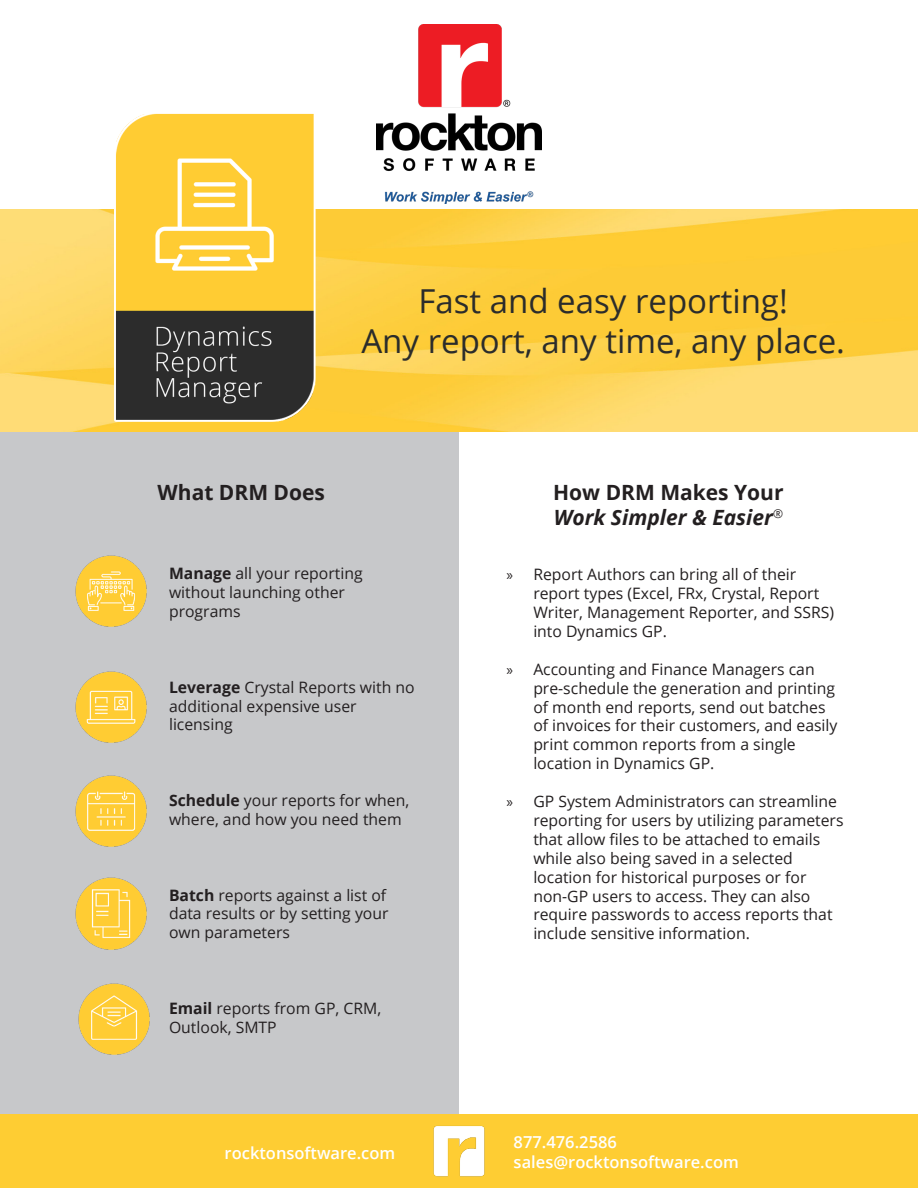
<style>
.page{position:relative;width:918px;height:1188px;background:#fff}
.page>*{position:absolute;margin:0;border:0;box-sizing:border-box;transform-origin:0 0}
.t1{font:33px "Open Sans";color:#2b2c2b}
.t2{font:700 21px "Open Sans";color:#231f20}
.t3{font:italic 700 21px "Open Sans";color:#231f20}
.t4{font:600 16.5px "Open Sans";color:#fff}
.t5{font:15.75px/18.9px "Open Sans";color:#231f20}
.s1{font-weight:700}
.s2{font-family:"Myriad Pro"}
</style>
<div class="page">
<div style="left:0;top:432px;width:459px;height:756px;background:#c7c8ca"></div>
<img style="left:0;top:209px;width:918px;height:223px">
<img style="left:114px;top:113px;width:201px;height:310px">
<img style="left:76px;top:878px;width:71px;height:71px">
<img style="left:76px;top:672px;width:71px;height:71px">
<div style="left:0;top:1115px;width:918px;height:73px;background:#fecd33"></div>
<img style="left:76px;top:775px;width:71px;height:71px">
<img style="left:76px;top:556px;width:71px;height:71px">
<img style="left:433px;top:1126px;width:52px;height:50px">
<img style="left:377px;top:24px;width:164px;height:179px">
<img style="left:78px;top:984px;width:72px;height:71px">
<p class="t1" style="left:419px;top:279px;width:371px">Fast and easy reporting!</p>
<p class="t1" style="left:361px;top:318px;width:485px">Any report, any time, any place.</p>
<p class="t2" style="left:158px;top:478px;width:169px">What DRM Does</p>
<p class="t5" style="left:169px;top:564px;width:195px"><span class="s1">Manage</span> all your reporting without launching other programs</p>
<p class="t5" style="left:169px;top:677px;width:247px"><span class="s1">Leverage</span> Crystal Reports with no additional expensive user licensing</p>
<p class="t5" style="left:169px;top:790px;width:242px"><span class="s1">Schedule</span> your reports for when, where, and how you need them</p>
<p class="t5" style="left:169px;top:885px;width:221px"><span class="s1">Batch</span> reports against a list of data results or by setting your own parameters</p>
<p class="t5" style="left:169px;top:998px;width:214px"><span class="s1">Email</span> reports from GP, CRM,<br>Outlook, SMTP</p>
<p class="t4" style="left:225px;top:1142px;width:172px">rocktonsoftware.com</p>
<p class="t2" style="left:553px;top:478px;width:232px">How DRM Makes Your</p>
<p class="t3" style="left:554px;top:503px;width:231px">Work Simpler &amp; Easier<sup>®</sup></p>
<p class="t5" style="left:533px;top:565px;width:302px;text-indent:-27px"><span class="s2">»</span> Report Authors can bring all of their report types (Excel, FRx, Crystal, Report Writer, Management Reporter, and SSRS) into Dynamics GP.</p>
<p class="t5" style="left:533px;top:659px;width:306px;text-indent:-27px"><span class="s2">»</span> Accounting and Finance Managers can pre-schedule the generation and printing of month end reports, send out batches of invoices for their customers, and easily print common reports from a single location in Dynamics GP.</p>
<p class="t5" style="left:533px;top:791px;width:312px;text-indent:-27px"><span class="s2">»</span> GP System Administrators can streamline reporting for users by utilizing parameters that allow files to be attached to emails while also being saved in a selected location for historical purposes or for non-GP users to access. They can also require passwords to access reports that include sensitive information.</p>
<p class="t4" style="left:514px;top:1131px;width:105px">877.476.2586</p>
<p class="t4" style="left:514px;top:1151px;width:227px">sales@rocktonsoftware.com</p>
</div>
